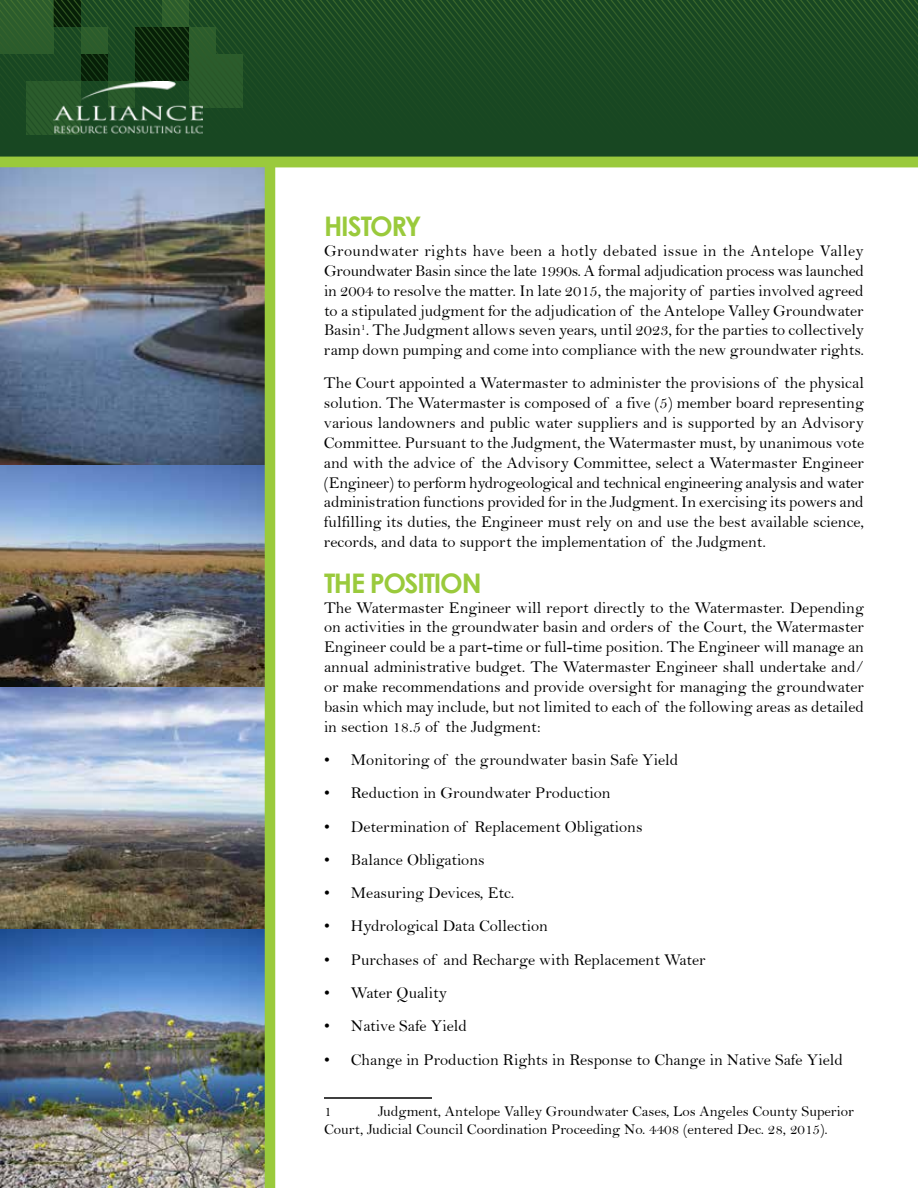
<style>
.page{position:relative;width:918px;height:1188px;background:#fff}
.page>*{position:absolute;margin:0;border:0;box-sizing:border-box;transform-origin:0 0}
.t1{font:700 27px "Century Gothic";letter-spacing:-.045em;color:#9aca3c}
.t2{font:16.5px/19.8px "Bell";color:#000;text-align:justify}
.t3{font:15px/18px "Bell";color:#000}
</style>
<div class="page">
<svg style="left:0;top:0;width:918px;height:157px"></svg>
<img style="left:53px;top:82px;width:149px;height:53px">
<hr style="left:324px;top:1097px;width:108px;height:2px;background:#000">
<img style="left:0;top:167px;width:265px;height:298px">
<img style="left:0;top:465px;width:265px;height:223px">
<img style="left:0;top:688px;width:265px;height:241px">
<img style="left:0;top:929px;width:265px;height:259px">
<div style="left:265px;top:162px;width:10px;height:1026px;background:#9aca3c"></div>
<div style="left:0;top:157px;width:918px;height:10px;background:#9aca3c"></div>
<h1 class="t1" style="left:324px;top:206px;width:99px">HISTORY</h1>
<p class="t2" style="left:324px;top:241px;width:542px">Groundwater rights have been a hotly debated issue in the Antelope Valley Groundwater Basin since the late 1990s. A formal adjudication process was launched in 2004 to resolve the matter. In late 2015, the majority of parties involved agreed to a stipulated judgment for the adjudication of the Antelope Valley Groundwater Basin<sup>1</sup>. The Judgment allows seven years, until 2023, for the parties to collectively ramp down pumping and come into compliance with the new groundwater rights.</p>
<p class="t2" style="left:324px;top:373px;width:542px">The Court appointed a Watermaster to administer the provisions of the physical solution. The Watermaster is composed of a five (5) member board representing various landowners and public water suppliers and is supported by an Advisory Committee. Pursuant to the Judgment, the Watermaster must, by unanimous vote and with the advice of the Advisory Committee, select a Watermaster Engineer (Engineer) to perform hydrogeological and technical engineering analysis and water administration functions provided for in the Judgment. In exercising its powers and fulfilling its duties, the Engineer must rely on and use the best available science, records, and data to support the implementation of the Judgment.</p>
<h1 class="t1" style="left:324px;top:563px;width:159px">THE POSITION</h1>
<p class="t2" style="left:324px;top:597px;width:542px">The Watermaster Engineer will report directly to the Watermaster. Depending on activities in the groundwater basin and orders of the Court, the Watermaster Engineer could be a part-time or full-time position. The Engineer will manage an annual administrative budget. The Watermaster Engineer shall undertake and/ or make recommendations and provide oversight for managing the groundwater basin which may include, but not limited to each of the following areas as detailed in section 18.5 of the Judgment:</p>
<p class="t2" style="left:324px;top:750px;width:356px">• Monitoring of the groundwater basin Safe Yield</p>
<p class="t2" style="left:324px;top:783px;width:288px">• Reduction in Groundwater Production</p>
<p class="t2" style="left:324px;top:816px;width:320px">• Determination of Replacement Obligations</p>
<p class="t2" style="left:324px;top:850px;width:162px">• Balance Obligations</p>
<p class="t2" style="left:324px;top:883px;width:192px">• Measuring Devices, Etc.</p>
<p class="t2" style="left:324px;top:916px;width:225px">• Hydrological Data Collection</p>
<p class="t2" style="left:324px;top:950px;width:383px">• Purchases of and Recharge with Replacement Water</p>
<p class="t2" style="left:324px;top:983px;width:125px">• Water Quality</p>
<p class="t2" style="left:324px;top:1016px;width:144px">• Native Safe Yield</p>
<p class="t2" style="left:324px;top:1049px;width:520px">• Change in Production Rights in Response to Change in Native Safe Yield</p>
<p class="t3" style="left:324px;top:1102px;width:9px">1</p>
<p class="t3" style="left:324px;top:1102px;width:532px;text-indent:54px">Judgment, Antelope Valley Groundwater Cases, Los Angeles County Superior<br>Court, Judicial Council Coordination Proceeding No. 4408 (entered Dec. 28, 2015).</p>
</div>
